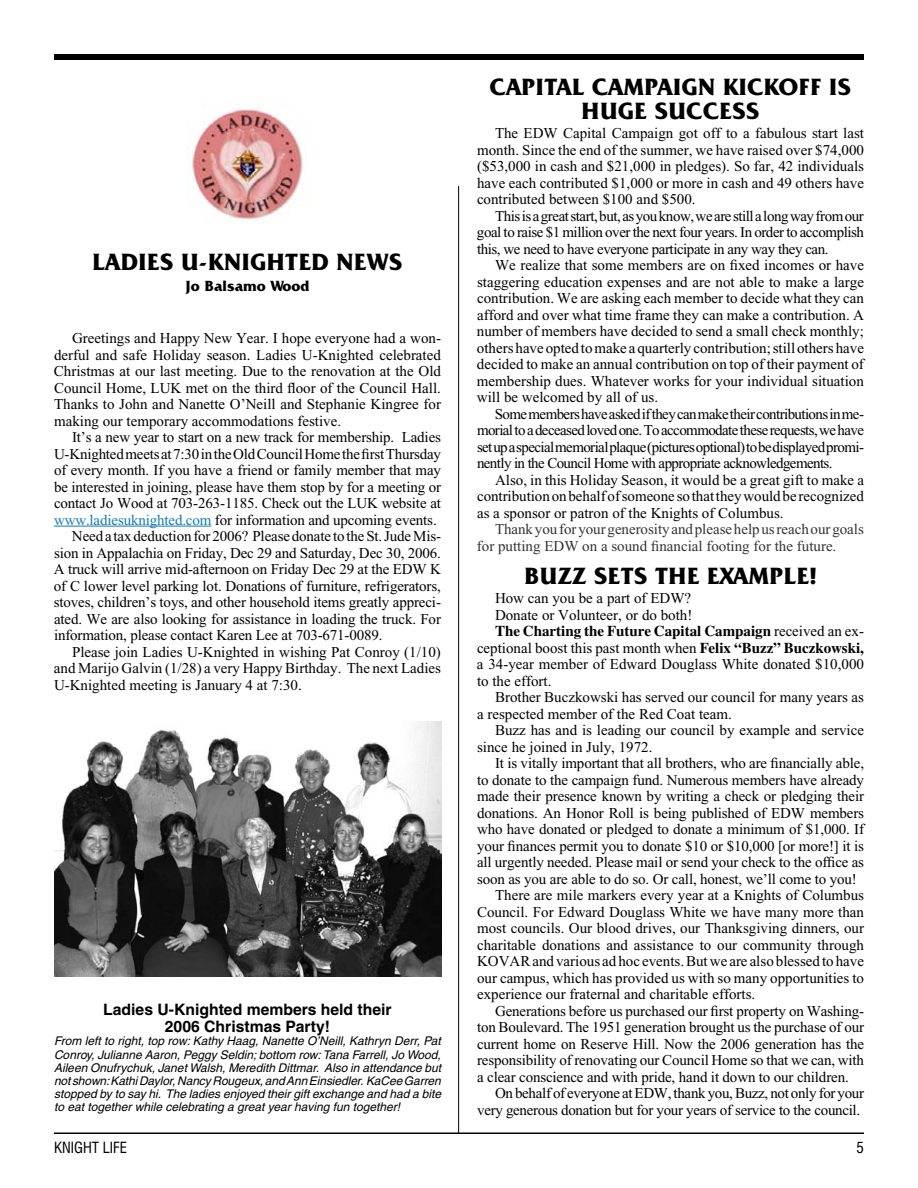
<style>
.page{position:relative;width:918px;height:1188px;background:#fff}
.page>*{position:absolute;margin:0;border:0;box-sizing:border-box;transform-origin:0 0}
.t1{font:700 24px/24px "Friz Quadrata IT Cby BT";color:#000;text-align:center}
.t2{font:700 15.75px/17.2px "Helvetica";color:#000;text-align:center}
.t3{font:15px/16.5px "Times New Roman";letter-spacing:-.01em;color:#000;text-align:justify}
.t4{font:15px/16.5px "Times New Roman";color:#333}
.t5{font:700 15px "Times";color:#000}
.t6{font:700 15px "Friz Quadrata IT Cby BT";color:#000}
.t7{font:condensed 15px "Swiss 721 BT";color:#000}
.t8{font:italic 12px/13.2px "Helvetica";color:#000;text-align:justify}
.s1{color:#157ab4}
.s2{font-family:"Times New Roman";font-weight:400}
.s3{font-family:"Times";font-weight:700}
</style>
<div class="page">
<div style="left:54px;top:54px;width:810px;height:6px;background:#000"></div>
<img style="left:187px;top:104px;width:116px;height:116px">
<hr style="left:54px;top:1132px;width:810px;height:2px;background:#000">
<hr style="left:458px;top:186px;width:1px;height:948px;background:#000">
<hr style="left:54px;top:526px;width:157px;height:1px;background:#157ab4">
<img style="left:54px;top:722px;width:387px;height:255px">
<h1 class="t1" style="left:92px;top:250px;width:16px">Lad</h1>
<h1 class="t1" style="left:138px;top:250px;width:163px">ies U-Knighted</h1>
<h1 class="t1" style="left:336px;top:250px;width:66px">News</h1>
<p class="t6" style="left:186px;top:277px;width:125px">Jo Balsamo Wood</p>
<p class="t3" style="left:54px;top:330px;width:389px;text-indent:18px">Greetings and Happy New Year. I hope everyone had a won&shy;derful and safe Holiday season. Ladies U-Knighted celebrated Christmas at our last meeting. Due to the renovation at the Old Council Home, LUK met on the third floor of the Council Hall.<br>Thanks to John and Nanette O’Neill and Stephanie Kingree for making our temporary accommodations festive.</p>
<p class="t3" style="left:72px;top:429px;width:370px">It’s a new year to start on a new track for membership. Ladies</p>
<p class="t3" style="left:54px;top:445px;width:389px">U-Knightedmeetsat7:30intheOldCouncilHomethefirstThursday</p>
<p class="t3" style="left:54px;top:462px;width:388px">of every month. If you have a friend or family member that may</p>
<p class="t3" style="left:54px;top:478px;width:389px">be interested in joining, please have them stop by for a meeting or</p>
<p class="t3" style="left:54px;top:495px;width:388px">contact Jo Wood at 703-263-1185. Check out the LUK website at</p>
<p class="t3" style="left:54px;top:511px;width:384px"><span class="s1">www.ladiesuknighted.com</span> for information and upcoming events.</p>
<p class="t3" style="left:72px;top:528px;width:371px">Need a tax deduction for 2006? Please donate to theSt.JudeMis-</p>
<p class="t3" style="left:54px;top:544px;width:388px">sion in Appalachia on Friday, Dec 29 and Saturday, Dec 30, 2006.</p>
<p class="t3" style="left:54px;top:561px;width:388px">A truck will arrive mid-afternoon on Friday Dec 29 at the EDW K</p>
<p class="t3" style="left:54px;top:577px;width:388px">of C lower level parking lot. Donations of furniture, refrigerators,</p>
<p class="t3" style="left:54px;top:594px;width:389px">stoves, children’s toys, and other household items greatly appreci-</p>
<p class="t3" style="left:54px;top:610px;width:388px">ated. We are also looking for assistance in loading the truck. For</p>
<p class="t3" style="left:54px;top:627px;width:330px">information, please contact Karen Lee at 703-671-0089.</p>
<p class="t3" style="left:72px;top:643px;width:370px">Please join Ladies U-Knighted in wishing Pat Conroy (1/10)</p>
<p class="t3" style="left:54px;top:660px;width:389px">and Marijo Galvin (1/28) a very Happy Birthday. The next Ladies</p>
<p class="t3" style="left:54px;top:676px;width:249px">U-Knighted meeting is January 4 at 7:30.</p>
<p class="t2" style="left:103px;top:1001px;width:290px">Ladies U-Knighted members held their<br>2006 Christmas Party!</p>
<p class="t8" style="left:54px;top:1035px;width:389px">From left to right, top row: Kathy Haag, Nanette O’Neill, Kathryn Derr, Pat Conroy, Julianne Aaron, Peggy Seldin; bottom row: Tana Farrell, Jo Wood, Aileen Onufrychuk, Janet Walsh, Meredith Dittmar. Also in attendance but not shown: Kathi Daylor, Nancy Rougeux, and Ann Einsiedler. KaCee Garren stopped by to say hi. The ladies enjoyed their gift exchange and had a bite to eat together while celebrating a great year having fun together!</p>
<p class="t7" style="left:54px;top:1139px;width:75px">KNIGHT LIFE</p>
<h1 class="t1" style="left:490px;top:74px;width:363px">CAPI TAL CAMPAIG N KIC KOFF IS<br>HUGE SUCCESS</h1>
<p class="t3" style="left:477px;top:125px;width:389px;text-indent:18px">The EDW Capital Campaign got off to a fabulous start last month. Since the end of the summer, we have raised over $74,000 ($53,000 in cash and $21,000 in pledges). So far, 42 individuals have each contributed $1,000 or more in cash and 49 others have contributed between $100 and $500.</p>
<p class="t3" style="left:477px;top:207px;width:389px;text-indent:18px">Thisisagreatstart,but,asyouknow,wearestillalongwayfromour goal to raise $1 million over the next four years. In order to accomplish this, we need to have everyone participate in any way they can.</p>
<p class="t3" style="left:477px;top:257px;width:389px;text-indent:18px">We realize that some members are on fixed incomes or have staggering education expenses and are not able to make a large contribution. We are asking each member to decide what they can afford and over what time frame they can make a contribution. A number of members have decided to send a small check monthly; others have optedtomake a quarterly contribution;still othershave decided to make an annual contribution on top of their payment of membership dues. Whatever works for your individual situation will be welcomed by all of us.</p>
<p class="t3" style="left:477px;top:405px;width:389px;text-indent:18px">Somemembershaveaskediftheycanmaketheircontributionsinme&shy;morialtoadeceasedlovedone.Toaccommodatetheserequests,wehave setupaspecialmemorialplaque(picturesoptional)tobedisplayedpromi&shy;nently in the Council Home with appropriate acknowledgements.</p>
<p class="t3" style="left:477px;top:471px;width:389px;text-indent:18px">Also, in this Holiday Season, it would be a great gift to make a contributiononbehalfofsomeone sothattheywouldbe recognized as a sponsor or patron of the Knights of Columbus.</p>
<p class="t4" style="left:477px;top:521px;width:388px;text-indent:18px">Thankyouforyourgenerosityandpleasehelpusreachourgoals for putting EDW on a sound financial footing for the future.</p>
<h1 class="t1" style="left:524px;top:563px;width:242px">BUZZ SETS THE EXAMPL</h1>
<h1 class="t1" style="left:796px;top:563px;width:22px">E!</h1>
<p class="t3" style="left:495px;top:590px;width:199px">How can you be a part of EDW?<br>Donate or Volunteer, or do both!</p>
<p class="t5" style="left:495px;top:622px;width:370px">The Charting the Future Capital Campaign <span class="s2">received an ex-</span></p>
<p class="t3" style="left:477px;top:639px;width:389px">ceptional boost this past month when <span class="s3">Felix “Buzz” Buczkowski, </span>a 34-year member of Edward Douglass White donated $10,000 to the effort.</p>
<p class="t3" style="left:477px;top:689px;width:388px;text-indent:18px">Brother Buczkowski has served our council for many years as a respected member of the Red Coat team.</p>
<p class="t3" style="left:477px;top:722px;width:389px;text-indent:18px">Buzz has and is leading our council by example and service since he joined in July, 1972.</p>
<p class="t3" style="left:495px;top:755px;width:371px">It is vitally important that all brothers, who are financially able,</p>
<p class="t3" style="left:477px;top:771px;width:388px">to donate to the campaign fund. Numerous members have already</p>
<p class="t3" style="left:477px;top:788px;width:388px">made their presence known by writing a check or pledging their</p>
<p class="t3" style="left:477px;top:804px;width:388px">donations. An Honor Roll is being published of EDW members</p>
<p class="t3" style="left:477px;top:821px;width:388px">who have donated or pledged to donate a minimum of $1,000. If</p>
<p class="t3" style="left:477px;top:837px;width:389px">your finances permit you to donate $10 or $10,000 [or more!] it is</p>
<p class="t3" style="left:477px;top:854px;width:389px">all urgently needed. Please mail or send your check to the office as</p>
<p class="t3" style="left:477px;top:870px;width:381px">soon as you are able to do so. Or call, honest, we’ll come to you!</p>
<p class="t3" style="left:495px;top:887px;width:371px">There are mile markers every year at a Knights of Columbus</p>
<p class="t3" style="left:477px;top:903px;width:388px">Council. For Edward Douglass White we have many more than</p>
<p class="t3" style="left:477px;top:920px;width:388px">most councils. Our blood drives, our Thanksgiving dinners, our</p>
<p class="t3" style="left:477px;top:936px;width:388px">charitable donations and assistance to our community through</p>
<p class="t3" style="left:477px;top:953px;width:388px">KOVARand various ad hoc events.Butwe are also blessed to have</p>
<p class="t3" style="left:477px;top:969px;width:389px">our campus, which has provided us with so many opportunities to</p>
<p class="t3" style="left:477px;top:986px;width:280px">experience our fraternal and charitable efforts.</p>
<p class="t3" style="left:495px;top:1002px;width:370px">Generations before us purchased our first property on Washing-</p>
<p class="t3" style="left:477px;top:1019px;width:389px">ton Boulevard. The 1951 generation brought us the purchase of our</p>
<p class="t3" style="left:477px;top:1035px;width:389px">current home on Reserve Hill. Now the 2006 generation has the</p>
<p class="t3" style="left:477px;top:1052px;width:388px">responsibility of renovating our Council Home so that we can, with</p>
<p class="t3" style="left:477px;top:1068px;width:373px">a clear conscience and with pride, hand it down to our children.</p>
<p class="t3" style="left:495px;top:1085px;width:371px">On behalf of everyone atEDW,thank you,Buzz, not only for your</p>
<p class="t3" style="left:477px;top:1101px;width:385px">very generous donation but for your years of service to the council.</p>
</div>
